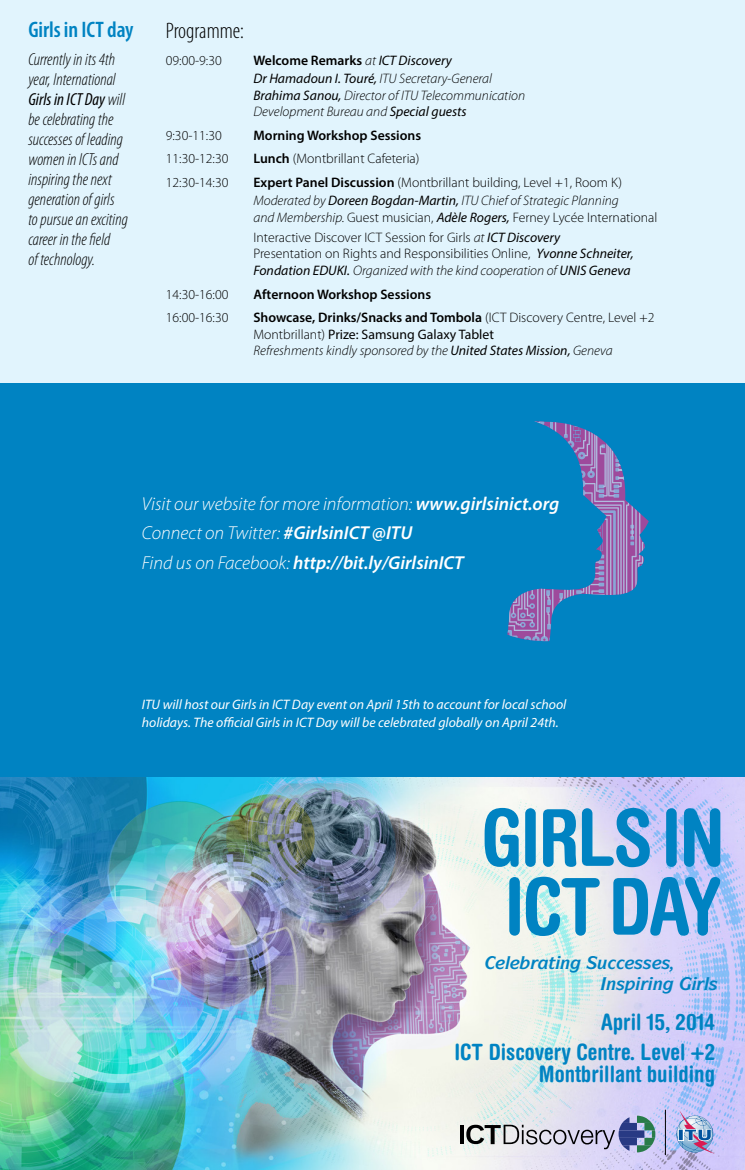
<style>
.page{position:relative;width:745px;height:1170px;background:#fff}
.page>*{position:absolute;margin:0;border:0;box-sizing:border-box;transform-origin:0 0}
.t1{font:700 condensed 22.5px/29.6px "Helvetica Rounded LT Std";color:#0083c2;text-align:right}
.t2{font:600 condensed 22.5px "Myriad Pro";letter-spacing:-.005em;color:#0083c2}
.t3{font:300 condensed 22.5px "Myriad Pro";color:#000}
.t4{font:italic 300 18.75px/29.6px "Myriad Pro";color:#fff}
.t5{font:italic 300 condensed 17.5px/20px "Myriad Pro";color:#000}
.t6{font:italic 700 17.5px "ITC Symbol Std";color:#0083c2}
.t7{font:300 13.75px/16.5px "Myriad Pro";color:#000}
.t8{font:italic 300 13.75px/16.5px "Myriad Pro";color:#000}
.t9{font:italic 13.75px/17.5px "Myriad Pro";color:#fff}
.t10{font:italic 13.75px/18.2px "Myriad Pro";color:#000}
.t11{font:600 13.75px "Myriad Pro";color:#000}
.s1{font-weight:400}
.s2{font-weight:600;font-style:normal}
.s3{font-weight:300}
.s4{font-weight:600}
.s5{font-style:normal}
.s6{font-style:italic}
.s7{font-weight:400;font-style:italic}
</style>
<div class="page">
<div style="left:0;top:0;width:744px;height:390px;background:#e1f4fd"></div>
<img style="left:0;top:776px;width:744px;height:393px">
<svg style="left:484px;top:807px;width:34px;height:59px;background:#57acd2"></svg>
<div style="left:525px;top:808px;width:10px;height:58px;background:#0083c2;border-radius:5px"></div>
<svg style="left:542px;top:807px;width:107px;height:60px;background:#6cafd8"></svg>
<div style="left:665px;top:808px;width:11px;height:58px;background:#0083c2;border-radius:5px"></div>
<svg style="left:683px;top:808px;width:36px;height:58px;background:#3896d2"></svg>
<div style="left:509px;top:877px;width:10px;height:58px;background:#0083c2;border-radius:5px"></div>
<svg style="left:525px;top:876px;width:74px;height:59px;background:#7bbfd9"></svg>
<svg style="left:613px;top:877px;width:106px;height:58px;background:#5da5d9"></svg>
<div style="left:0;top:383px;width:744px;height:393px;background:#0083c2"></div>
<hr style="left:460px;top:1124px;width:4px;height:19px;background:#000">
<svg style="left:466px;top:1115px;width:189px;height:37px;background:#b3b8c7"></svg>
<svg style="left:676px;top:1109px;width:38px;height:44px;background:#a1aad4"></svg>
<hr style="left:664px;top:1109px;width:1px;height:45px;background:#000">
<svg style="left:507px;top:421px;width:142px;height:220px"></svg>
<svg style="left:485px;top:956px;width:63px;height:13px"></svg>
<svg style="left:554px;top:956px;width:6px;height:13px"></svg>
<svg style="left:679px;top:977px;width:25px;height:13px"></svg>
<svg style="left:569px;top:956px;width:104px;height:37px;background:#dae0ef"></svg>
<h1 class="t2" style="left:28px;top:16px;width:107px">Girls in ICT day</h1>
<p class="t5" style="left:28px;top:49px;width:101px">Currently in its 4th year, International<br><span class="s1">Girls in ICT Day</span> will be celebrating the successes of leading women in ICTs and inspiring the next generation of girls to pursue an exciting career in the field<br>of technology.</p>
<h1 class="t3" style="left:166px;top:17px;width:80px">Programme:</h1>
<p class="t7" style="left:166px;top:52px;width:57px">09:00-9:30</p>
<p class="t10" style="left:253px;top:51px;width:240px"><span class="s2">Welcome Remarks</span> <span class="s3">at</span> ICT Discovery<br>Dr Hamadoun I. Touré, <span class="s3">ITU Secretary-General</span></p>
<p class="t8" style="left:253px;top:87px;width:273px"><span class="s1">Brahima Sanou,</span> Director of ITU Telecommunication<br>Development Bureau and <span class="s1">Special guests</span></p>
<p class="t7" style="left:166px;top:127px;width:57px">9:30-11:30</p>
<p class="t11" style="left:253px;top:126px;width:169px">Morning Workshop Sessions</p>
<p class="t7" style="left:166px;top:150px;width:64px">11:30-12:30</p>
<p class="t7" style="left:253px;top:150px;width:167px"><span class="s4">Lunch</span> (Montbrillant Cafeteria)</p>
<p class="t7" style="left:166px;top:174px;width:64px">12:30-14:30</p>
<p class="t8" style="left:253px;top:173px;width:370px;line-height:18.2px"><span class="s2">Expert Panel Discussion</span> <span class="s5">(Montbrillant building, Level +1, Room K)<br></span>Moderated by <span class="s1">Doreen Bogdan-Martin,</span> ITU Chief of Strategic Planning</p>
<p class="t7" style="left:253px;top:207px;width:405px;line-height:20px"><span class="s6">and Membership.</span> Guest musician, <span class="s7">Adèle Rogers,</span> Ferney Lycée International<br>Interactive Discover ICT Session for Girls <span class="s6">at</span> <span class="s7">ICT Discovery</span></p>
<p class="t7" style="left:253px;top:245px;width:381px">Presentation on Rights and Responsibilities Online, <span class="s7">Yvonne Schneiter,<br>Fondation EDUKI.</span> <span class="s6">Organized with the kind cooperation of</span> <span class="s7">UNIS Geneva</span></p>
<p class="t7" style="left:166px;top:285px;width:64px">14:30-16:00</p>
<p class="t11" style="left:253px;top:285px;width:179px">Afternoon Workshop Sessions</p>
<p class="t7" style="left:166px;top:309px;width:64px">16:00-16:30</p>
<p class="t7" style="left:253px;top:309px;width:402px"><span class="s4">Showcase, Drinks/Snacks and Tombola</span> (ICT Discovery Centre, Level +2<br>Montbrillant) <span class="s1">Prize: Samsung Galaxy Tablet<br></span><span class="s6">Refreshments kindly sponsored by the</span> <span class="s7">United States Mission,</span> <span class="s6">Geneva</span></p>
<h2 class="t4" style="left:142px;top:488px;width:419px">Visit our website for more information: <span class="s4">www.girlsinict.org<br></span>Connect on Twitter: <span class="s4">#GirlsinICT @ITU<br></span>Find us on Facebook: <span class="s4">http://bit.ly/GirlsinICT</span></h2>
<p class="t9" style="left:142px;top:695px;width:426px">ITU will host our Girls in ICT Day event on April 15th to account for local school holidays. The official Girls in ICT Day will be celebrated globally on April 24th.</p>
<p class="t6" style="left:504px;top:951px;width:67px">● ▼■</p>
<p class="t6" style="left:596px;top:951px;width:74px">◆ ▲▲▲</p>
<p class="t6" style="left:652px;top:972px;width:66px">■ ●▲</p>
<h1 class="t1" style="left:454px;top:1006px;width:262px">April 15, 2014<br>ICT Discovery Centre. Level +2</h1>
<h1 class="t1" style="left:538px;top:1058px;width:178px">Montbrillant building</h1>
</div>
